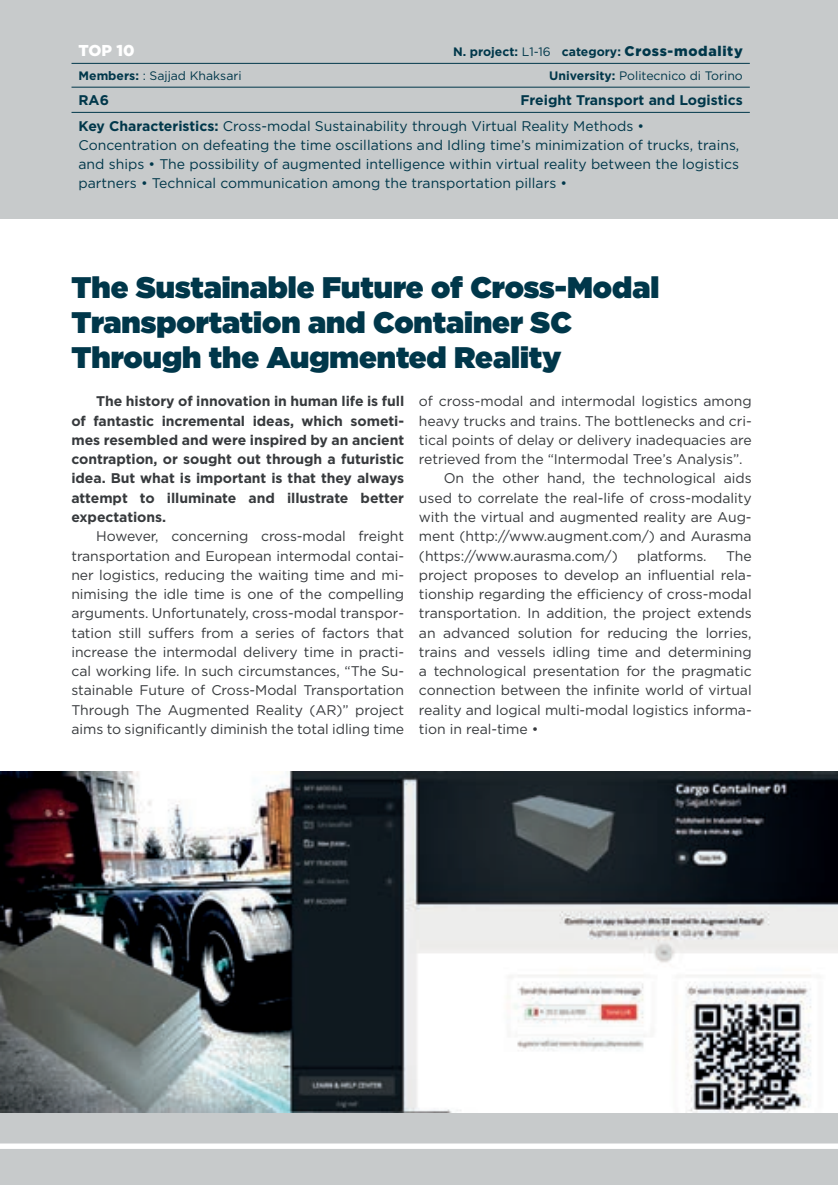
<style>
.page{position:relative;width:838px;height:1185px;background:#fff}
.page>*{position:absolute;margin:0;border:0;box-sizing:border-box;transform-origin:0 0}
.t1{font:900 29.75px/35px "Gotham";color:#00374a}
.t2{font:900 15.75px "Gotham";color:#fff}
.t3{font:14px/19.2px "Gotham";letter-spacing:-.005em;color:#373a3d;text-align:justify}
.t4{font:14px/19.2px "Gotham";color:#00374a}
.t5{font:700 14px/19.2px "Gotham";letter-spacing:-.005em;color:#373a3d;text-align:justify}
.t6{font:700 14px "Gotham";color:#00374a}
.t7{font:12.25px "Gotham";color:#00374a}
.t8{font:700 12.25px "Gotham";color:#00374a}
.s1{font-weight:400}
.s2{font-weight:900;font-size:14px}
.s3{font-weight:700}
</style>
<div class="page">
<div style="left:0;top:1113px;width:837px;height:72px;background:#c7cacb"></div>
<div style="left:0;top:1143px;width:837px;height:6px;background:#fff"></div>
<img style="left:0;top:771px;width:837px;height:341px">
<div style="left:0;top:0;width:837px;height:218px;background:#c7cacb"></div>
<hr style="left:71px;top:63px;width:678px;height:1px;background:#00374a">
<hr style="left:71px;top:87px;width:678px;height:1px;background:#00374a">
<hr style="left:71px;top:112px;width:678px;height:1px;background:#00374a">
<p class="t2" style="left:78px;top:40px;width:58px">TOP 10</p>
<p class="t8" style="left:453px;top:44px;width:291px">N. project: <span class="s1">L1-16</span> category: <span class="s2">Cross-modality</span></p>
<p class="t7" style="left:78px;top:68px;width:164px"><span class="s3">Members:</span> : Sajjad Khaksari</p>
<p class="t7" style="left:549px;top:68px;width:195px"><span class="s3">University:</span> Politecnico di Torino</p>
<p class="t6" style="left:78px;top:91px;width:32px">RA6</p>
<p class="t4" style="left:78px;top:88px;width:665px;line-height:25.2px;text-indent:442px"><span class="s3">Freight Transport and Logistics<br>Key Characteristics:</span> Cross-modal Sustainability through Virtual Reality Methods •</p>
<p class="t4" style="left:78px;top:135px;width:662px;text-align:justify">Concentration on defeating the time oscillations and Idling time’s minimization of trucks, trains, and ships • The possibility of augmented intelligence within virtual reality between the logistics partners • Technical communication among the transportation pillars •</p>
<h1 class="t1" style="left:71px;top:269px;width:589px">The Sustainable Future of Cross-Modal<br>Transportation and Container SC<br>Through the Augmented Reality</h1>
<p class="t3" style="left:419px;top:391px;width:334px">of cross-modal and intermodal logistics among</p>
<p class="t3" style="left:419px;top:411px;width:334px">heavy trucks and trains. The bottlenecks and cri-</p>
<p class="t3" style="left:419px;top:430px;width:334px">tical points of delay or delivery inadequacies are</p>
<p class="t3" style="left:419px;top:449px;width:325px">retrieved from the “Intermodal Tree’s Analysis”.</p>
<p class="t3" style="left:444px;top:468px;width:309px">On the other hand, the technological aids</p>
<p class="t3" style="left:419px;top:488px;width:334px">used to correlate the real-life of cross-modality</p>
<p class="t3" style="left:419px;top:507px;width:334px">with the virtual and augmented reality are Aug-</p>
<p class="t3" style="left:419px;top:526px;width:334px">ment (http://www.augment.com/) and Aurasma</p>
<p class="t3" style="left:419px;top:545px;width:200px">(https://www.aurasma.com/)</p>
<p class="t3" style="left:637px;top:545px;width:71px">platforms.</p>
<p class="t5" style="left:71px;top:392px;width:334px;text-indent:25px">The history of innovation in human life is full of fantastic incremental ideas, which someti&shy;mes resembled and were inspired by an ancient contraption, or sought out through a futuristic idea. But what is important is that they always attempt to illuminate and illustrate better expectations.</p>
<p class="t3" style="left:71px;top:526px;width:334px;text-indent:25px">However, concerning cross-modal freight transportation and European intermodal contai&shy;ner logistics, reducing the waiting time and mi&shy;nimising the idle time is one of the compelling arguments. Unfortunately, cross-modal transpor&shy;tation still suffers from a series of factors that increase the intermodal delivery time in practi&shy;cal working life. In such circumstances, “The Su&shy;stainable Future of Cross-Modal Transportation Through The Augmented Reality (AR)” project aims to significantly diminish the total idling time</p>
<p class="t3" style="left:419px;top:545px;width:334px;text-indent:307px">The project proposes to develop an influential rela&shy;tionship regarding the efficiency of cross-modal transportation. In addition, the project extends an advanced solution for reducing the lorries, trains and vessels idling time and determining a technological presentation for the pragmatic connection between the infinite world of virtual reality and logical multi-modal logistics informa&shy;tion in real-time •</p>
</div>
